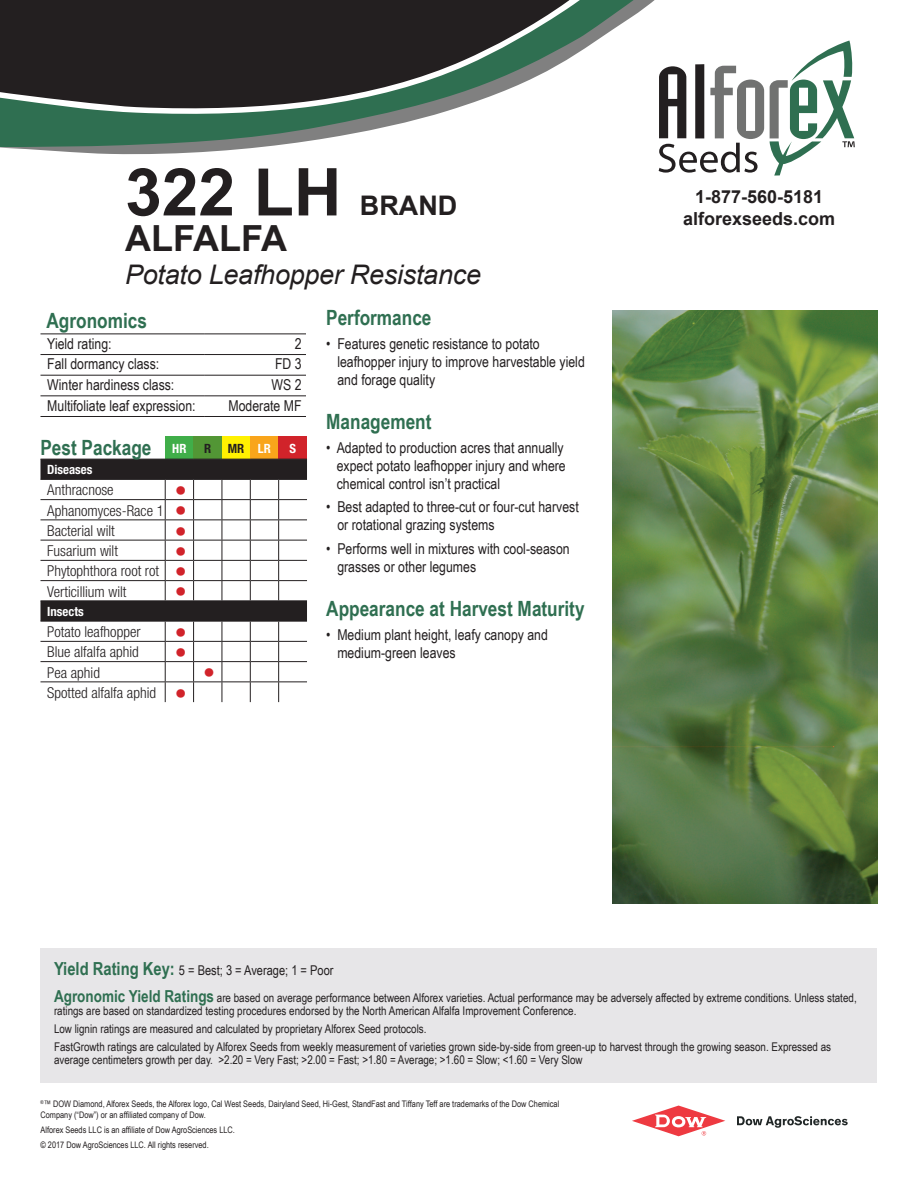
<style>
.page{position:relative;width:918px;height:1188px;background:#fff}
.page>*{position:absolute;margin:0;border:0;box-sizing:border-box;transform-origin:0 0}
.Product_Name{font:700 66px "Arial";color:#231f20}
.product_type{font:700 36px "Arial";color:#231f20}
.product_tag{font:italic 27px "Arial";letter-spacing:-.01em;color:#231f20}
.Product_Name-2{font:700 27px "Arial";color:#231f20}
.pest_chart{font:300 condensed 24px "Helvetica Neue";color:#d1232a}
.discription_subhead{font:700 21px "Arial Narrow";color:#2f6f51}
.t1{font:700 18px "Arial";color:#231f20}
.bullet_points{font:15px/18px "Arial Narrow";color:#231f20}
.pest_chart-2{font:300 condensed 15px "Helvetica Neue";color:#231f20}
.agronomics_chart{font:15px "Arial Narrow";color:#231f20}
.t2{font:13.5px "Arial Narrow";color:#231f20}
.t3{font:700 condensed 12.75px "Helvetica Neue";color:#fff}
.t4{font:700 condensed 12.75px "Helvetica Neue";color:#231f20}
.bullet_points-2{font:12px/13.5px "Arial Narrow";color:#231f20}
.t5{font:9px/10.5px "Arial Narrow";color:#231f20}
.s1{font-weight:700;font-size:18px;color:#2f6f51}
.s2{font-weight:700;font-size:16.5px;color:#2f6f51}
</style>
<div class="page">
<svg style="left:0;top:115px;width:433px;height:40px;fill:#2f6f51"></svg>
<svg style="left:0;top:0;width:655px;height:115px;fill:#231f20"></svg>
<hr style="left:40px;top:334px;width:164px;height:1px;background:#231f20">
<hr style="left:204px;top:334px;width:102px;height:1px;background:#231f20">
<hr style="left:40px;top:354px;width:164px;height:1px;background:#231f20">
<hr style="left:204px;top:354px;width:102px;height:1px;background:#231f20">
<hr style="left:40px;top:375px;width:164px;height:1px;background:#231f20">
<hr style="left:204px;top:375px;width:102px;height:1px;background:#231f20">
<hr style="left:40px;top:395px;width:164px;height:1px;background:#231f20">
<hr style="left:204px;top:395px;width:102px;height:1px;background:#231f20">
<hr style="left:40px;top:416px;width:164px;height:1px;background:#231f20">
<hr style="left:204px;top:416px;width:102px;height:1px;background:#231f20">
<div style="left:165px;top:436px;width:29px;height:23px;background:#40ae49"></div>
<div style="left:194px;top:436px;width:28px;height:23px;background:#529635"></div>
<div style="left:222px;top:436px;width:28px;height:23px;background:#fff101"></div>
<div style="left:250px;top:436px;width:29px;height:23px;background:#f9a51b"></div>
<div style="left:279px;top:436px;width:28px;height:23px;background:#d1232a"></div>
<svg style="left:40px;top:459px;width:267px;height:243px"></svg>
<svg style="left:659px;top:64px;width:105px;height:109px"></svg>
<svg style="left:770px;top:41px;width:85px;height:135px"></svg>
<img style="left:612px;top:310px;width:266px;height:594px">
<svg style="left:737px;top:1116px;width:111px;height:12px"></svg>
<svg style="left:632px;top:1106px;width:93px;height:30px"></svg>
<div style="left:40px;top:948px;width:838px;height:135px;background:#e7e6e8"></div>
<p class="Product_Name" style="left:125px;top:149px;width:218px">322 LH</p>
<p class="Product_Name-2" style="left:360px;top:188px;width:99px">BRAND</p>
<p class="product_type" style="left:125px;top:215px;width:163px">ALFALFA</p>
<p class="product_tag" style="left:125px;top:257px;width:357px">Potato Leafhopper Resistance</p>
<p class="discription_subhead" style="left:46px;top:305px;width:102px">Agronomics</p>
<p class="agronomics_chart" style="left:47px;top:332px;width:66px">Yield rating:</p>
<p class="agronomics_chart" style="left:295px;top:332px;width:8px">2</p>
<p class="agronomics_chart" style="left:47px;top:353px;width:114px">Fall dormancy class:</p>
<p class="agronomics_chart" style="left:275px;top:353px;width:28px">FD 3</p>
<p class="agronomics_chart" style="left:47px;top:374px;width:129px">Winter hardiness class:</p>
<p class="agronomics_chart" style="left:272px;top:374px;width:32px">WS 2</p>
<p class="agronomics_chart" style="left:47px;top:394px;width:150px">Multifoliate leaf expression:</p>
<p class="agronomics_chart" style="left:229px;top:394px;width:75px">Moderate MF</p>
<p class="discription_subhead" style="left:40px;top:432px;width:113px">Pest Package</p>
<p class="t3" style="left:172px;top:440px;width:16px">HR</p>
<p class="t4" style="left:204px;top:440px;width:9px">R</p>
<p class="t4" style="left:228px;top:440px;width:18px">MR</p>
<p class="t3" style="left:258px;top:440px;width:14px">LR</p>
<p class="t3" style="left:290px;top:440px;width:8px">S</p>
<p class="t3" style="left:47px;top:462px;width:47px">Diseases</p>
<p class="pest_chart-2" style="left:47px;top:482px;width:68px">Anthracnose</p>
<p class="pest_chart" style="left:175px;top:477px;width:13px">•</p>
<p class="pest_chart-2" style="left:47px;top:502px;width:118px">Aphanomyces-Race 1</p>
<p class="pest_chart" style="left:175px;top:497px;width:13px">•</p>
<p class="pest_chart-2" style="left:47px;top:522px;width:69px">Bacterial wilt</p>
<p class="pest_chart" style="left:175px;top:517px;width:13px">•</p>
<p class="pest_chart-2" style="left:47px;top:542px;width:72px">Fusarium wilt</p>
<p class="pest_chart" style="left:175px;top:538px;width:13px">•</p>
<p class="pest_chart-2" style="left:47px;top:563px;width:113px">Phytophthora root rot</p>
<p class="pest_chart" style="left:175px;top:558px;width:13px">•</p>
<p class="pest_chart-2" style="left:47px;top:583px;width:81px">Verticillium wilt</p>
<p class="pest_chart" style="left:175px;top:578px;width:13px">•</p>
<p class="t3" style="left:47px;top:604px;width:38px">Insects</p>
<p class="pest_chart-2" style="left:47px;top:623px;width:95px">Potato leafhopper</p>
<p class="pest_chart" style="left:175px;top:619px;width:13px">•</p>
<p class="pest_chart-2" style="left:47px;top:644px;width:93px">Blue alfalfa aphid</p>
<p class="pest_chart" style="left:175px;top:639px;width:13px">•</p>
<p class="pest_chart-2" style="left:47px;top:664px;width:54px">Pea aphid</p>
<p class="pest_chart" style="left:203px;top:659px;width:13px">•</p>
<p class="pest_chart-2" style="left:47px;top:684px;width:110px">Spotted alfalfa aphid</p>
<p class="pest_chart" style="left:175px;top:679px;width:13px">•</p>
<p class="discription_subhead" style="left:326px;top:301px;width:107px">Performance</p>
<p class="bullet_points" style="left:337px;top:334px;width:249px;text-indent:-11px">• Features genetic resistance to potato leafhopper injury to improve harvestable yield and forage quality</p>
<p class="discription_subhead" style="left:326px;top:405px;width:107px">Management</p>
<p class="bullet_points" style="left:337px;top:438px;width:231px;text-indent:-10px">• Adapted to production acres that annually expect potato leafhopper injury and where chemical control isn’t practical</p>
<p class="bullet_points" style="left:337px;top:497px;width:243px;text-indent:-11px">• Best adapted to three-cut or four-cut harvest or rotational grazing systems</p>
<p class="bullet_points" style="left:337px;top:539px;width:234px;text-indent:-11px">• Performs well in mixtures with cool-season grasses or other legumes</p>
<p class="discription_subhead" style="left:326px;top:592px;width:260px">Appearance at Harvest Maturity</p>
<p class="bullet_points" style="left:337px;top:625px;width:212px;text-indent:-11px">• Medium plant height, leafy canopy and medium-green leaves</p>
<p class="t1" style="left:695px;top:185px;width:130px">1-877-560-5181</p>
<p class="t1" style="left:683px;top:207px;width:154px">alforexseeds.com</p>
<p class="t2" style="left:54px;top:960px;width:281px"><span class="s1">Yield Rating Key:</span> 5 = Best; 3 = Average; 1 = Poor</p>
<p class="bullet_points-2" style="left:54px;top:990px;width:804px"><span class="s2">Agronomic Yield Ratings</span> are based on average performance between Alforex varieties. Actual performance may be adversely affected by extreme conditions. Unless stated, ratings are based on standardized testing procedures endorsed by the North American Alfalfa Improvement Conference.</p>
<p class="bullet_points-2" style="left:54px;top:1022px;width:374px">Low lignin ratings are measured and calculated by proprietary Alforex Seed protocols.</p>
<p class="bullet_points-2" style="left:54px;top:1040px;width:779px">FastGrowth ratings are calculated by Alforex Seeds from weekly measurement of varieties grown side-by-side from green-up to harvest through the growing season. Expressed as average centimeters growth per day. &gt;2.20 = Very Fast; &gt;2.00 = Fast; &gt;1.80 = Average; &gt;1.60 = Slow; &lt;1.60 = Very Slow</p>
<p class="t5" style="left:40px;top:1098px;width:520px"><sup>®</sup>™ DOW Diamond, Alforex Seeds, the Alforex logo, Cal West Seeds, Dairyland Seed, Hi-Gest, StandFast and Tiffany Teff are trademarks of the Dow Chemical<br>Company (“Dow”) or an affiliated company of Dow.</p>
<p class="t5" style="left:40px;top:1124px;width:196px">Alforex Seeds LLC is an affiliate of Dow AgroSciences LLC.</p>
<p class="t5" style="left:40px;top:1139px;width:170px">© 2017 Dow AgroSciences LLC. All rights reserved.</p>
</div>
